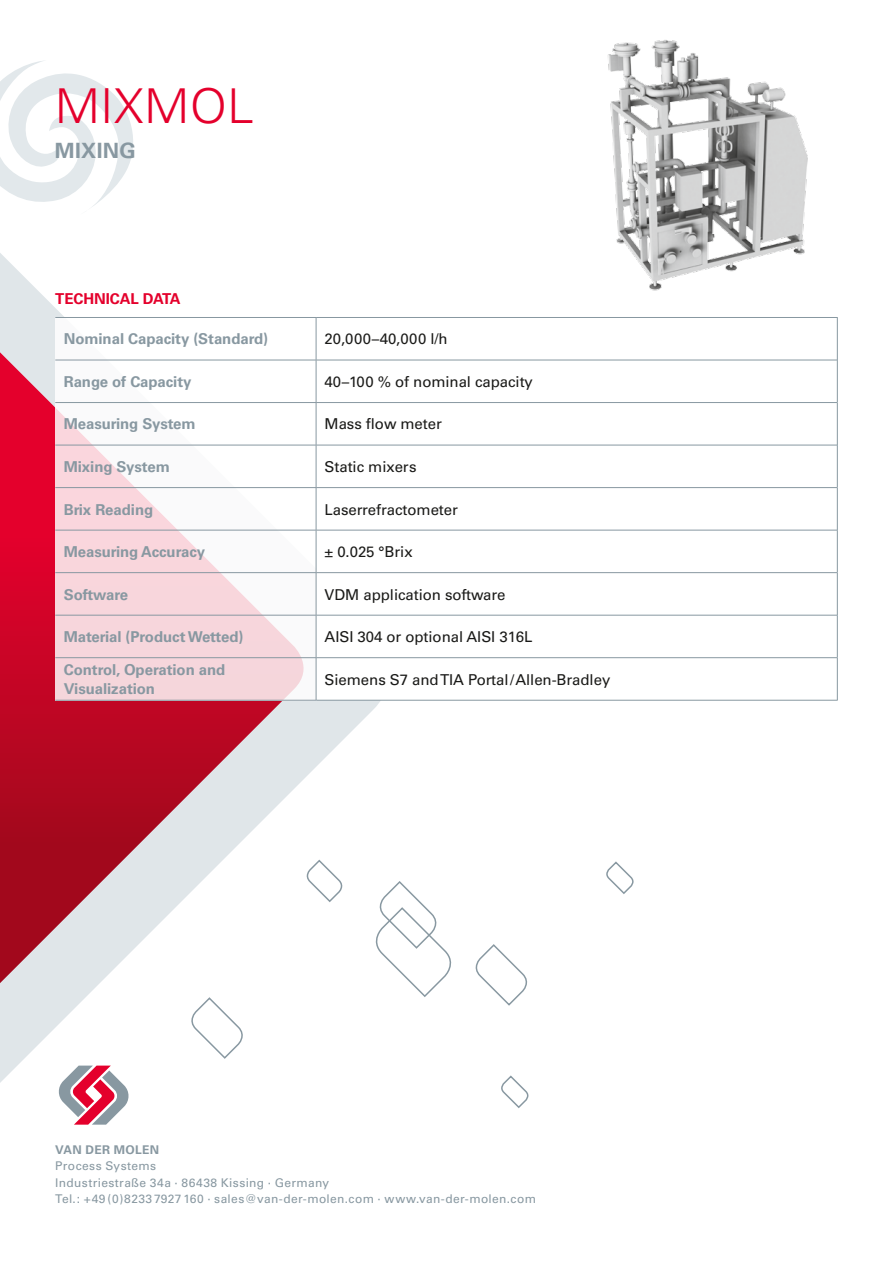
<style>
.page{position:relative;width:893px;height:1263px;background:#fff}
.page>*{position:absolute;margin:0;border:0;box-sizing:border-box;transform-origin:0 0}
.t1{font:300 48px "Univers";letter-spacing:.005em;color:#e4002c}
.t2{font:700 21px "Univers CE";letter-spacing:.015em;color:#8898a1}
.t3{font:15px "Univers";letter-spacing:-.005em;color:#1a1a18}
.t4{font:700 15px/18.8px "Univers CE";letter-spacing:-.005em;color:#8898a1}
.t5{font:15px "Univers";letter-spacing:.035em;color:#1a1a18}
.t6{font:700 15px "Univers";letter-spacing:-.005em;color:#e4002c}
.t7{font:12px/16.5px "Univers";letter-spacing:.03em;color:#8898a1}
.t8{font:700 12px "Univers CE";letter-spacing:.025em;color:#8898a1}
</style>
<div class="page">
<svg style="left:0;top:253px;width:380px;height:830px"></svg>
<svg style="left:0;top:352px;width:315px;height:631px"></svg>
<svg style="left:57px;top:1065px;width:73px;height:60px"></svg>
<svg style="left:304px;top:858px;width:41px;height:45px"></svg>
<svg style="left:606px;top:861px;width:28px;height:33px"></svg>
<svg style="left:501px;top:1075px;width:28px;height:33px"></svg>
<svg style="left:475px;top:944px;width:53px;height:62px"></svg>
<svg style="left:187px;top:996px;width:60px;height:64px"></svg>
<svg style="left:369px;top:880px;width:83px;height:118px"></svg>
<svg style="left:55px;top:318px;width:261px;height:382px"></svg>
<svg style="left:317px;top:318px;width:520px;height:382px"></svg>
<hr style="left:55px;top:317px;width:261px;height:1px;background:#8898a1">
<hr style="left:55px;top:360px;width:261px;height:1px;background:#8898a1">
<hr style="left:55px;top:402px;width:261px;height:1px;background:#8898a1">
<hr style="left:55px;top:445px;width:261px;height:1px;background:#8898a1">
<hr style="left:55px;top:487px;width:261px;height:1px;background:#8898a1">
<hr style="left:55px;top:530px;width:261px;height:1px;background:#8898a1">
<hr style="left:55px;top:572px;width:261px;height:1px;background:#8898a1">
<hr style="left:55px;top:615px;width:261px;height:1px;background:#8898a1">
<hr style="left:55px;top:657px;width:261px;height:1px;background:#8898a1">
<hr style="left:55px;top:700px;width:261px;height:1px;background:#8898a1">
<hr style="left:316px;top:317px;width:522px;height:1px;background:#8898a1">
<hr style="left:316px;top:318px;width:1px;height:42px;background:#8898a1">
<hr style="left:316px;top:360px;width:521px;height:1px;background:#8898a1">
<hr style="left:316px;top:360px;width:1px;height:42px;background:#8898a1">
<hr style="left:316px;top:402px;width:521px;height:1px;background:#8898a1">
<hr style="left:316px;top:403px;width:1px;height:42px;background:#8898a1">
<hr style="left:316px;top:445px;width:521px;height:1px;background:#8898a1">
<hr style="left:316px;top:445px;width:1px;height:42px;background:#8898a1">
<hr style="left:316px;top:487px;width:521px;height:1px;background:#8898a1">
<hr style="left:316px;top:488px;width:1px;height:42px;background:#8898a1">
<hr style="left:316px;top:530px;width:521px;height:1px;background:#8898a1">
<hr style="left:316px;top:530px;width:1px;height:42px;background:#8898a1">
<hr style="left:316px;top:572px;width:521px;height:1px;background:#8898a1">
<hr style="left:316px;top:573px;width:1px;height:42px;background:#8898a1">
<hr style="left:316px;top:615px;width:521px;height:1px;background:#8898a1">
<hr style="left:316px;top:615px;width:1px;height:42px;background:#8898a1">
<hr style="left:316px;top:657px;width:521px;height:1px;background:#8898a1">
<hr style="left:316px;top:658px;width:1px;height:42px;background:#8898a1">
<hr style="left:316px;top:700px;width:522px;height:1px;background:#8898a1">
<hr style="left:837px;top:318px;width:1px;height:42px;background:#8898a1">
<hr style="left:837px;top:360px;width:1px;height:42px;background:#8898a1">
<hr style="left:837px;top:402px;width:1px;height:43px;background:#8898a1">
<hr style="left:837px;top:445px;width:1px;height:43px;background:#8898a1">
<hr style="left:837px;top:488px;width:1px;height:42px;background:#8898a1">
<hr style="left:837px;top:530px;width:1px;height:43px;background:#8898a1">
<hr style="left:837px;top:573px;width:1px;height:42px;background:#8898a1">
<hr style="left:837px;top:615px;width:1px;height:43px;background:#8898a1">
<hr style="left:837px;top:658px;width:1px;height:42px;background:#8898a1">
<svg style="left:0;top:61px;width:133px;height:146px"></svg>
<img style="left:607px;top:40px;width:201px;height:251px">
<h1 class="t1" style="left:55px;top:77px;width:200px">MIXMOL</h1>
<h2 class="t2" style="left:55px;top:138px;width:82px">MIXING</h2>
<p class="t6" style="left:55px;top:290px;width:127px">TECHNICAL DATA</p>
<p class="t4" style="left:64px;top:330px;width:206px">Nominal Capacity (Standard)</p>
<p class="t5" style="left:325px;top:330px;width:125px">20,000–40,000 l/h</p>
<p class="t4" style="left:64px;top:373px;width:129px">Range of Capacity</p>
<p class="t3" style="left:325px;top:373px;width:210px">40–100 % of nominal capacity</p>
<p class="t4" style="left:64px;top:415px;width:133px">Measuring System</p>
<p class="t3" style="left:325px;top:415px;width:119px">Mass flow meter</p>
<p class="t4" style="left:64px;top:458px;width:108px">Mixing System</p>
<p class="t3" style="left:325px;top:458px;width:93px">Static mixers</p>
<p class="t4" style="left:64px;top:500px;width:91px">Brix Reading</p>
<p class="t3" style="left:325px;top:500px;width:135px">Laserrefractometer</p>
<p class="t4" style="left:64px;top:543px;width:143px">Measuring Accuracy</p>
<p class="t3" style="left:325px;top:543px;width:90px">± 0.025 °Brix</p>
<p class="t4" style="left:64px;top:585px;width:66px">Software</p>
<p class="t3" style="left:325px;top:585px;width:182px">VDM application software</p>
<p class="t4" style="left:64px;top:628px;width:181px">Material (Product Wetted)</p>
<p class="t3" style="left:325px;top:628px;width:209px">AISI 304 or optional AISI 316L</p>
<p class="t4" style="left:64px;top:661px;width:163px">Control, Operation and<br>Visualization</p>
<p class="t3" style="left:325px;top:670px;width:287px">Siemens S7 and TIA Portal/Allen-Bradley</p>
<p class="t8" style="left:55px;top:1142px;width:105px">VAN DER MOLEN</p>
<p class="t7" style="left:55px;top:1157px;width:482px">Process Systems<br>Industriestraße 34a · 86438 Kissing · Germany<br>Tel.: +49 (0)8233 7927 160 · sales@van-der-molen.com · www.van-der-molen.com</p>
</div>
